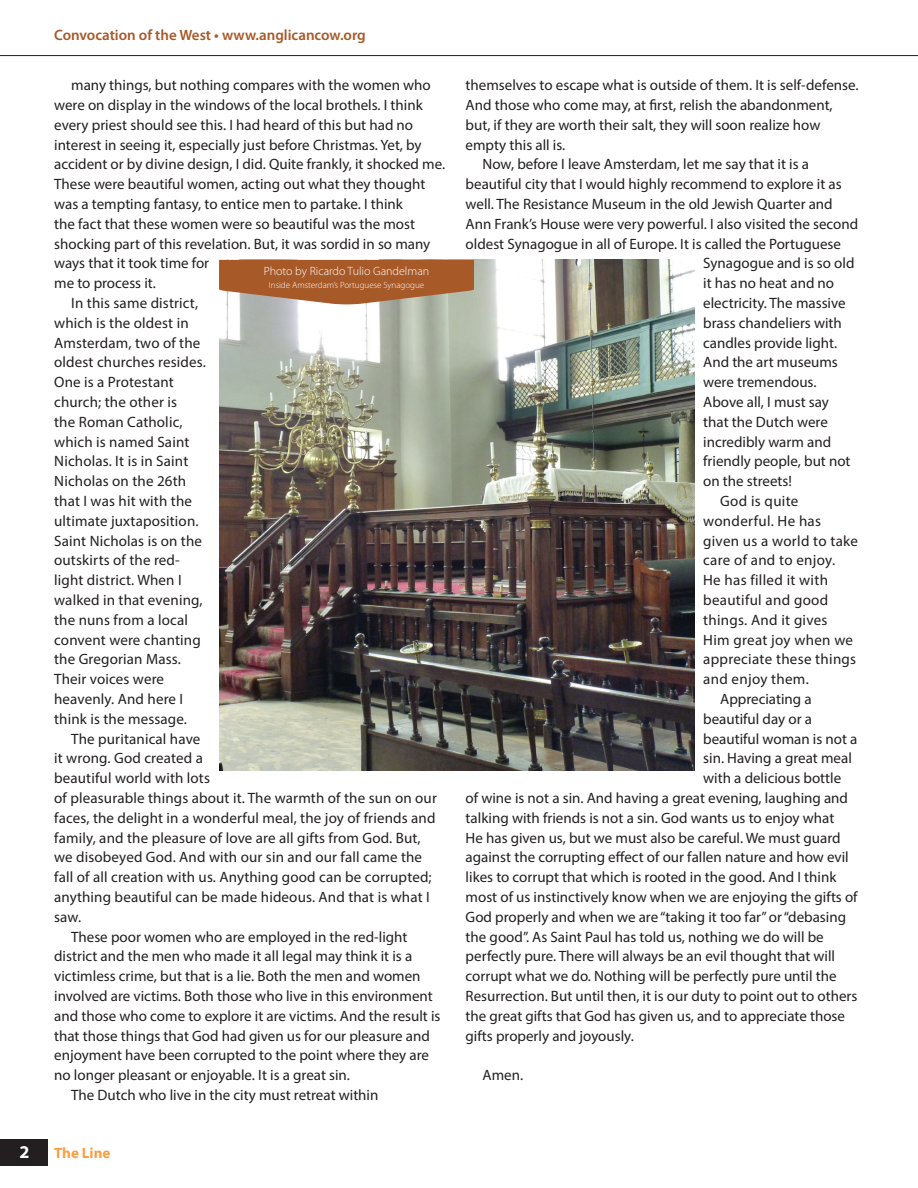
<style>
.page{position:relative;width:918px;height:1188px;background:#fff}
.page>*{position:absolute;margin:0;border:0;box-sizing:border-box;transform-origin:0 0}
.t1{font:700 18px "Myriad Pro";color:#fff}
.t2{font:15px "Myriad Pro";color:#231f20}
.t3{font:15px "Myriad Pro";letter-spacing:.02em;color:#231f20}
.t4{font:600 15px "Myriad Pro";color:#a75928}
.t5{font:700 15px "Myriad Pro";color:#f89f44}
.t6{font:300 12px "Myriad Pro";color:#fff}
.t7{font:300 9px "Myriad Pro";color:#fff}
</style>
<div class="page">
<svg style="left:0;top:55px;width:918px;height:1px"></svg>
<div style="left:0;top:1139px;width:47px;height:26px;background:#231f20"></div>
<img style="left:219px;top:260px;width:475px;height:511px">
<svg style="left:219px;top:260px;width:255px;height:44px;background:#ab683d"></svg>
<p class="t1" style="left:20px;top:1142px;width:11px">2</p>
<p class="t4" style="left:54px;top:26px;width:313px">Convocation of the West • www.anglicancow.org</p>
<p class="t2" style="left:71px;top:76px;width:361px">many things, but nothing compares with the women who</p>
<p class="t2" style="left:54px;top:96px;width:370px">were on display in the windows of the local brothels. I think</p>
<p class="t2" style="left:54px;top:116px;width:361px">every priest should see this. I had heard of this but had no</p>
<p class="t2" style="left:54px;top:135px;width:369px">interest in seeing it, especially just before Christmas. Yet, by</p>
<p class="t2" style="left:54px;top:155px;width:392px">accident or by divine design, I did. Quite frankly, it shocked me.</p>
<p class="t2" style="left:54px;top:175px;width:373px">These were beautiful women, acting out what they thought</p>
<p class="t2" style="left:54px;top:195px;width:350px">was a tempting fantasy, to entice men to partake. I think</p>
<p class="t2" style="left:54px;top:215px;width:362px">the fact that these women were so beautiful was the most</p>
<p class="t2" style="left:54px;top:234px;width:378px">shocking part of this revelation. But, it was sordid in so many</p>
<p class="t2" style="left:54px;top:254px;width:157px">ways that it took time for</p>
<p class="t2" style="left:54px;top:274px;width:103px">me to process it.</p>
<p class="t2" style="left:71px;top:294px;width:128px">In this same district,</p>
<p class="t2" style="left:54px;top:314px;width:136px">which is the oldest in</p>
<p class="t2" style="left:54px;top:333px;width:148px">Amsterdam, two of the</p>
<p class="t2" style="left:54px;top:353px;width:153px">oldest churches resides.</p>
<p class="t2" style="left:54px;top:373px;width:121px">One is a Protestant</p>
<p class="t2" style="left:54px;top:393px;width:124px">church; the other is</p>
<p class="t2" style="left:54px;top:413px;width:130px">the Roman Catholic,</p>
<p class="t2" style="left:54px;top:432px;width:137px">which is named Saint</p>
<p class="t2" style="left:54px;top:452px;width:136px">Nicholas. It is in Saint</p>
<p class="t2" style="left:54px;top:472px;width:133px">Nicholas on the 26th</p>
<p class="t2" style="left:54px;top:492px;width:139px">that I was hit with the</p>
<p class="t2" style="left:54px;top:512px;width:146px">ultimate juxtaposition.</p>
<p class="t2" style="left:54px;top:531px;width:149px">Saint Nicholas is on the</p>
<p class="t2" style="left:54px;top:551px;width:127px">outskirts of the red-</p>
<p class="t2" style="left:54px;top:571px;width:129px">light district. When I</p>
<p class="t2" style="left:54px;top:591px;width:150px">walked in that evening,</p>
<p class="t2" style="left:54px;top:611px;width:135px">the nuns from a local</p>
<p class="t2" style="left:54px;top:630px;width:148px">convent were chanting</p>
<p class="t2" style="left:54px;top:650px;width:128px">the Gregorian Mass.</p>
<p class="t2" style="left:54px;top:670px;width:111px">Their voices were</p>
<p class="t2" style="left:54px;top:690px;width:130px">heavenly. And here I</p>
<p class="t2" style="left:54px;top:710px;width:134px">think is the message.</p>
<p class="t2" style="left:71px;top:729px;width:131px">The puritanical have</p>
<p class="t2" style="left:54px;top:749px;width:150px">it wrong. God created a</p>
<p class="t2" style="left:54px;top:769px;width:157px">beautiful world with lots</p>
<p class="t2" style="left:54px;top:789px;width:384px">of pleasurable things about it. The warmth of the sun on our</p>
<p class="t2" style="left:54px;top:809px;width:383px">faces, the delight in a wonderful meal, the joy of friends and</p>
<p class="t2" style="left:54px;top:828px;width:368px">family, and the pleasure of love are all gifts from God. But,</p>
<p class="t2" style="left:54px;top:848px;width:369px">we disobeyed God. And with our sin and our fall came the</p>
<p class="t2" style="left:54px;top:868px;width:379px">fall of all creation with us. Anything good can be corrupted;</p>
<p class="t2" style="left:54px;top:888px;width:377px">anything beautiful can be made hideous. And that is what I</p>
<p class="t2" style="left:54px;top:908px;width:29px">saw.</p>
<p class="t2" style="left:71px;top:927px;width:338px">These poor women who are employed in the red-light</p>
<p class="t2" style="left:54px;top:947px;width:360px">district and the men who made it all legal may think it is a</p>
<p class="t2" style="left:54px;top:967px;width:368px">victimless crime, but that is a lie. Both the men and women</p>
<p class="t2" style="left:54px;top:987px;width:380px">involved are victims. Both those who live in this environment</p>
<p class="t2" style="left:54px;top:1007px;width:388px">and those who come to explore it are victims. And the result is</p>
<p class="t2" style="left:54px;top:1026px;width:377px">that those things that God had given us for our pleasure and</p>
<p class="t2" style="left:54px;top:1046px;width:376px">enjoyment have been corrupted to the point where they are</p>
<p class="t2" style="left:54px;top:1066px;width:297px">no longer pleasant or enjoyable. It is a great sin.</p>
<p class="t2" style="left:71px;top:1086px;width:309px">The Dutch who live in the city must retreat within</p>
<p class="t6" style="left:264px;top:263px;width:167px">Photo by Ricardo Tulio Gandelman</p>
<p class="t7" style="left:269px;top:280px;width:157px">Inside Amsterdam’s Portuguese Synagogue</p>
<p class="t5" style="left:54px;top:1144px;width:58px">The Line</p>
<p class="t2" style="left:466px;top:76px;width:394px">themselves to escape what is outside of them. It is self-defense.</p>
<p class="t2" style="left:466px;top:96px;width:369px">And those who come may, at first, relish the abandonment,</p>
<p class="t2" style="left:466px;top:116px;width:356px">but, if they are worth their salt, they will soon realize how</p>
<p class="t2" style="left:466px;top:135px;width:101px">empty this all is.</p>
<p class="t2" style="left:483px;top:155px;width:328px">Now, before I leave Amsterdam, let me say that it is a</p>
<p class="t2" style="left:466px;top:175px;width:378px">beautiful city that I would highly recommend to explore it as</p>
<p class="t2" style="left:466px;top:195px;width:369px">well. The Resistance Museum in the old Jewish Quarter and</p>
<p class="t2" style="left:466px;top:215px;width:394px">Ann Frank’s House were very powerful. I also visited the second</p>
<p class="t2" style="left:466px;top:234px;width:377px">oldest Synagogue in all of Europe. It is called the Portuguese</p>
<p class="t2" style="left:703px;top:254px;width:153px">Synagogue and is so old</p>
<p class="t2" style="left:703px;top:274px;width:132px">it has no heat and no</p>
<p class="t2" style="left:703px;top:294px;width:144px">electricity. The massive</p>
<p class="t2" style="left:703px;top:314px;width:140px">brass chandeliers with</p>
<p class="t2" style="left:703px;top:333px;width:135px">candles provide light.</p>
<p class="t2" style="left:703px;top:353px;width:136px">And the art museums</p>
<p class="t2" style="left:703px;top:373px;width:115px">were tremendous.</p>
<p class="t2" style="left:703px;top:393px;width:127px">Above all, I must say</p>
<p class="t2" style="left:703px;top:413px;width:126px">that the Dutch were</p>
<p class="t2" style="left:703px;top:432px;width:129px">incredibly warm and</p>
<p class="t2" style="left:703px;top:452px;width:149px">friendly people, but not</p>
<p class="t2" style="left:703px;top:472px;width:90px">on the streets!</p>
<p class="t3" style="left:720px;top:492px;width:80px">God is quite</p>
<p class="t3" style="left:703px;top:512px;width:119px">wonderful. He has</p>
<p class="t3" style="left:703px;top:531px;width:156px">given us a world to take</p>
<p class="t3" style="left:703px;top:551px;width:133px">care of and to enjoy.</p>
<p class="t3" style="left:703px;top:571px;width:126px">He has filled it with</p>
<p class="t3" style="left:703px;top:591px;width:126px">beautiful and good</p>
<p class="t3" style="left:703px;top:611px;width:126px">things. And it gives</p>
<p class="t3" style="left:703px;top:630px;width:151px">Him great joy when we</p>
<p class="t3" style="left:703px;top:650px;width:155px">appreciate these things</p>
<p class="t3" style="left:703px;top:670px;width:107px">and enjoy them.</p>
<p class="t2" style="left:720px;top:690px;width:93px">Appreciating a</p>
<p class="t2" style="left:703px;top:710px;width:110px">beautiful day or a</p>
<p class="t2" style="left:703px;top:729px;width:156px">beautiful woman is not a</p>
<p class="t2" style="left:703px;top:749px;width:150px">sin. Having a great meal</p>
<p class="t2" style="left:703px;top:769px;width:140px">with a delicious bottle</p>
<p class="t2" style="left:466px;top:789px;width:384px">of wine is not a sin. And having a great evening, laughing and</p>
<p class="t2" style="left:466px;top:809px;width:370px">talking with friends is not a sin. God wants us to enjoy what</p>
<p class="t2" style="left:466px;top:828px;width:376px">He has given us, but we must also be careful. We must guard</p>
<p class="t2" style="left:466px;top:848px;width:385px">against the corrupting effect of our fallen nature and how evil</p>
<p class="t2" style="left:466px;top:868px;width:372px">likes to corrupt that which is rooted in the good. And I think</p>
<p class="t2" style="left:466px;top:888px;width:394px">most of us instinctively know when we are enjoying the gifts of</p>
<p class="t2" style="left:466px;top:908px;width:382px">God properly and when we are “taking it too far” or “debasing</p>
<p class="t2" style="left:466px;top:927px;width:360px">the good”. As Saint Paul has told us, nothing we do will be</p>
<p class="t2" style="left:466px;top:947px;width:371px">perfectly pure. There will always be an evil thought that will</p>
<p class="t2" style="left:466px;top:967px;width:372px">corrupt what we do. Nothing will be perfectly pure until the</p>
<p class="t2" style="left:466px;top:987px;width:393px">Resurrection. But until then, it is our duty to point out to others</p>
<p class="t2" style="left:466px;top:1007px;width:381px">the great gifts that God has given us, and to appreciate those</p>
<p class="t2" style="left:466px;top:1026px;width:170px">gifts properly and joyously.</p>
<p class="t2" style="left:483px;top:1066px;width:42px">Amen.</p>
</div>
